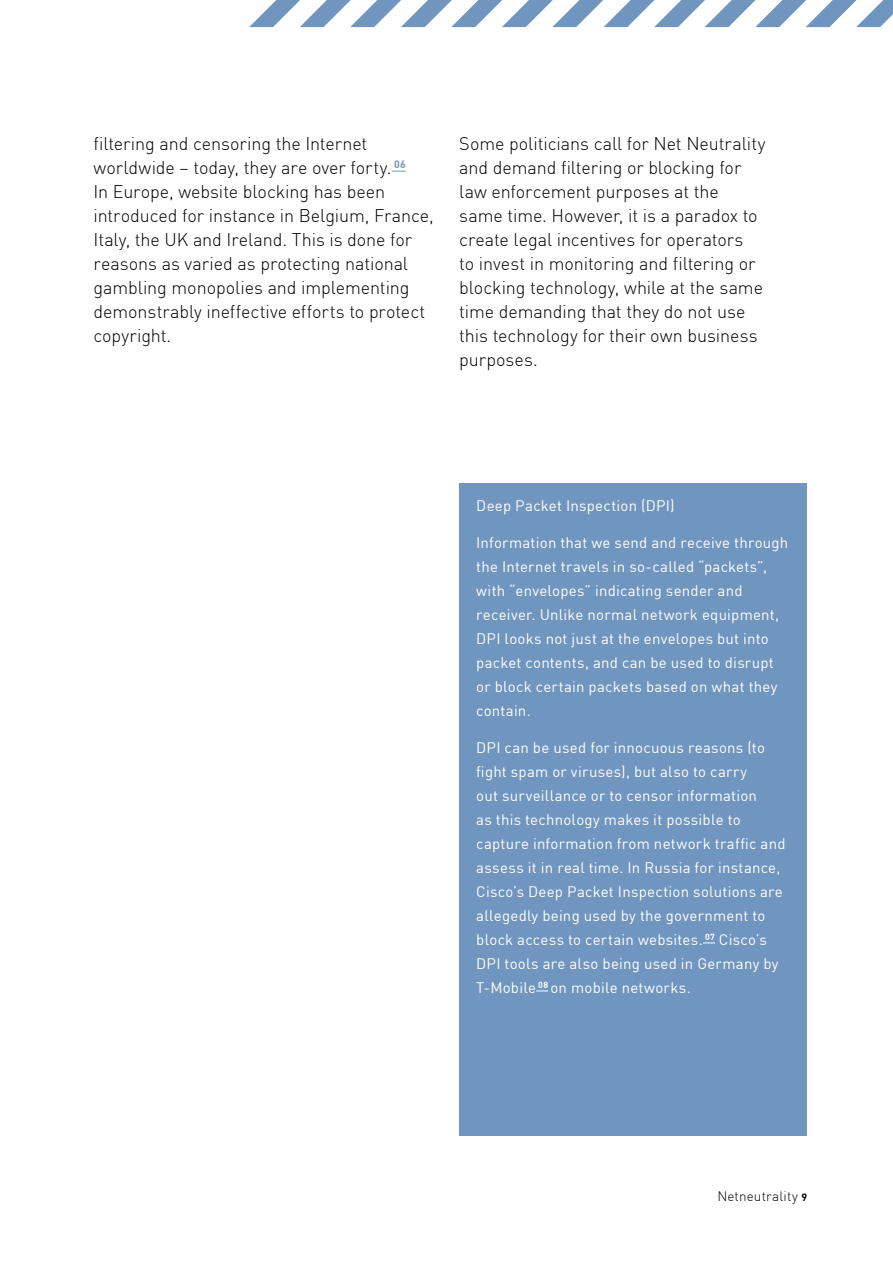
<style>
.page{position:relative;width:893px;height:1263px;background:#fff}
.page>*{position:absolute;margin:0;border:0;box-sizing:border-box;transform-origin:0 0}
.t1{font:300 18px/24px "DIN";letter-spacing:-.005em;color:#000}
.t2{font:15px/24px "DIN";letter-spacing:.015em;color:#fff}
.t3{font:300 13.5px "DIN";letter-spacing:.01em;color:#000}
.s1{font-weight:700;font-size:10.5px}
</style>
<div class="page">
<svg style="left:249px;top:0;width:644px;height:27px"></svg>
<svg style="left:392px;top:171px;width:14px;height:1px"></svg>
<div style="left:459px;top:483px;width:348px;height:652px;background:#7095be"></div>
<svg style="left:703px;top:942px;width:12px;height:1px"></svg>
<svg style="left:536px;top:990px;width:13px;height:1px"></svg>
<p class="t1" style="left:94px;top:131px;width:342px">filtering and censoring the Internet worldwide – today, they are over forty. <sup>06<br></sup>In Europe, website blocking has been introduced for instance in Belgium, France, Italy, the U K and Ireland. This is done for reasons as varied as protecting national gambling monopolies and implementing demonstrably ineffective efforts to protect copyright.</p>
<p class="t1" style="left:459px;top:131px;width:308px">Some politicians call for Net Neutrality and demand filtering or blocking for law enforcement purposes at the same time. However, it is a paradox to create legal incentives for operators<br>to invest in monitoring and filtering or blocking technology, while at the same time demanding that they do not use this technology for their own business purposes.</p>
<p class="t2" style="left:476px;top:494px;width:200px">Deep Packet I nspection (DPI)</p>
<p class="t2" style="left:476px;top:530px;width:314px">I nformation that we send and receive through the I nternet travels in so-called “packets”, with “envelopes” indicating sender and receiver. U nlike normal network equipment, DPI looks not just at the envelopes but into packet contents, and can be used to disrupt or block certain packets based on what they contain.</p>
<p class="t2" style="left:476px;top:735px;width:311px">DPI can be used for innocuous reasons (to fight spam or viruses), but also to carry<br>out surveillance or to censor information<br>as this technology makes it possible to capture information from network traffic and assess it in real time. I n Russia for instance, Cisco’s Deep Packet I nspection solutions are allegedly being used by the government to block access to certain websites. <sup>07</sup> Cisco’s DPI tools are also being used in Germany by T-Mobile <sup>08</sup> on mobile networks.</p>
<p class="t3" style="left:717px;top:1187px;width:91px">Netneutrality <span class="s1">9</span></p>
</div>
